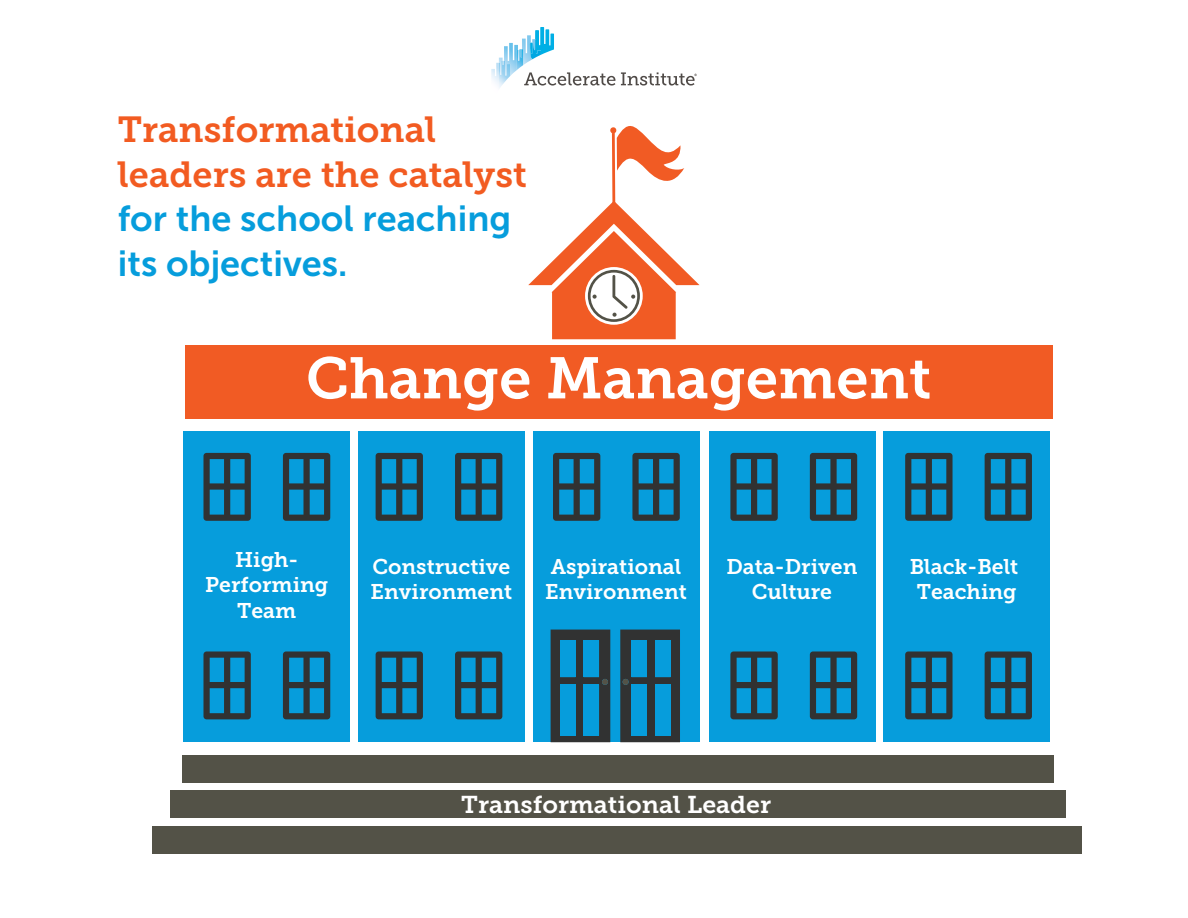
<style>
.page{position:relative;width:1188px;height:918px;background:#fff}
.page>*{position:absolute;margin:0;border:0;box-sizing:border-box;transform-origin:0 0}
.t1{font:58.2px "Museo Slab 700";color:#fff}
.t2{font:36.15px/44.4px "Museo Slab 700";color:#f25b21}
.t3{font:24.3px "Museo Slab 700";color:#fff}
.t4{font:21.15px/25.3px "Museo Slab 700";color:#fff;text-align:center}
.s1{font-family:"Museo Sans 700";color:#069ddc}
</style>
<div class="page">
<svg style="left:491px;top:27px;width:206px;height:61px"></svg>
<div style="left:884px;top:432px;width:166px;height:310px;background:#069ddc"></div>
<svg style="left:905px;top:453px;width:48px;height:68px"></svg>
<div style="left:926px;top:454px;width:6px;height:65px;background:#313232;border-radius:3px"></div>
<div style="left:906px;top:483px;width:45px;height:7px;background:#313232;border-radius:3px"></div>
<svg style="left:985px;top:453px;width:47px;height:68px"></svg>
<div style="left:1005px;top:454px;width:6px;height:65px;background:#313232;border-radius:3px"></div>
<div style="left:985px;top:483px;width:46px;height:7px;background:#313232;border-radius:3px"></div>
<svg style="left:905px;top:651px;width:48px;height:68px"></svg>
<div style="left:926px;top:653px;width:6px;height:64px;background:#313232;border-radius:3px"></div>
<div style="left:906px;top:682px;width:45px;height:6px;background:#313232;border-radius:3px"></div>
<svg style="left:985px;top:651px;width:47px;height:68px"></svg>
<div style="left:1005px;top:653px;width:6px;height:64px;background:#313232;border-radius:3px"></div>
<div style="left:985px;top:682px;width:46px;height:6px;background:#313232;border-radius:3px"></div>
<div style="left:186px;top:346px;width:867px;height:73px;background:#f15b24"></div>
<div style="left:183px;top:432px;width:167px;height:310px;background:#069ddc"></div>
<div style="left:358px;top:432px;width:167px;height:310px;background:#069ddc"></div>
<div style="left:534px;top:432px;width:166px;height:310px;background:#069ddc"></div>
<div style="left:709px;top:432px;width:167px;height:310px;background:#069ddc"></div>
<div style="left:182px;top:755px;width:872px;height:28px;background:#535247"></div>
<div style="left:170px;top:790px;width:896px;height:28px;background:#535247"></div>
<div style="left:153px;top:826px;width:929px;height:28px;background:#535247"></div>
<svg style="left:528px;top:126px;width:172px;height:214px"></svg>
<svg style="left:620px;top:630px;width:60px;height:112px"></svg>
<div style="left:632px;top:685px;width:15px;height:51px;background:#069ddc"></div>
<div style="left:655px;top:685px;width:16px;height:51px;background:#069ddc"></div>
<div style="left:655px;top:640px;width:16px;height:37px;background:#069ddc"></div>
<div style="left:632px;top:640px;width:15px;height:37px;background:#069ddc"></div>
<div style="left:551px;top:630px;width:59px;height:112px;background:#313232"></div>
<div style="left:584px;top:685px;width:15px;height:51px;background:#069ddc"></div>
<div style="left:560px;top:685px;width:16px;height:51px;background:#069ddc"></div>
<div style="left:560px;top:640px;width:16px;height:37px;background:#069ddc"></div>
<div style="left:584px;top:640px;width:15px;height:37px;background:#069ddc"></div>
<svg style="left:203px;top:453px;width:48px;height:68px"></svg>
<div style="left:224px;top:454px;width:6px;height:65px;background:#313232;border-radius:3px"></div>
<div style="left:204px;top:483px;width:45px;height:7px;background:#313232;border-radius:3px"></div>
<svg style="left:283px;top:453px;width:47px;height:68px"></svg>
<div style="left:303px;top:454px;width:7px;height:65px;background:#313232;border-radius:3px"></div>
<div style="left:284px;top:483px;width:45px;height:7px;background:#313232;border-radius:3px"></div>
<svg style="left:203px;top:651px;width:48px;height:68px"></svg>
<div style="left:224px;top:653px;width:6px;height:64px;background:#313232;border-radius:3px"></div>
<div style="left:204px;top:682px;width:45px;height:6px;background:#313232;border-radius:3px"></div>
<svg style="left:283px;top:651px;width:47px;height:68px"></svg>
<div style="left:303px;top:653px;width:7px;height:64px;background:#313232;border-radius:3px"></div>
<div style="left:284px;top:682px;width:45px;height:6px;background:#313232;border-radius:3px"></div>
<svg style="left:376px;top:651px;width:47px;height:68px"></svg>
<div style="left:396px;top:653px;width:6px;height:64px;background:#313232;border-radius:3px"></div>
<div style="left:376px;top:682px;width:46px;height:6px;background:#313232;border-radius:3px"></div>
<svg style="left:455px;top:651px;width:47px;height:68px"></svg>
<div style="left:476px;top:653px;width:6px;height:64px;background:#313232;border-radius:3px"></div>
<div style="left:456px;top:682px;width:45px;height:6px;background:#313232;border-radius:3px"></div>
<svg style="left:376px;top:453px;width:47px;height:68px"></svg>
<div style="left:396px;top:454px;width:6px;height:65px;background:#313232;border-radius:3px"></div>
<div style="left:376px;top:483px;width:46px;height:7px;background:#313232;border-radius:3px"></div>
<svg style="left:455px;top:453px;width:47px;height:68px"></svg>
<div style="left:476px;top:454px;width:6px;height:65px;background:#313232;border-radius:3px"></div>
<div style="left:456px;top:483px;width:45px;height:7px;background:#313232;border-radius:3px"></div>
<svg style="left:730px;top:453px;width:48px;height:68px"></svg>
<div style="left:751px;top:454px;width:6px;height:65px;background:#313232;border-radius:3px"></div>
<div style="left:731px;top:483px;width:45px;height:7px;background:#313232;border-radius:3px"></div>
<svg style="left:810px;top:453px;width:47px;height:68px"></svg>
<div style="left:830px;top:454px;width:7px;height:65px;background:#313232;border-radius:3px"></div>
<div style="left:811px;top:483px;width:45px;height:7px;background:#313232;border-radius:3px"></div>
<svg style="left:730px;top:651px;width:48px;height:68px"></svg>
<div style="left:751px;top:653px;width:6px;height:64px;background:#313232;border-radius:3px"></div>
<div style="left:731px;top:682px;width:45px;height:6px;background:#313232;border-radius:3px"></div>
<svg style="left:810px;top:651px;width:47px;height:68px"></svg>
<div style="left:830px;top:653px;width:7px;height:64px;background:#313232;border-radius:3px"></div>
<div style="left:811px;top:682px;width:45px;height:6px;background:#313232;border-radius:3px"></div>
<svg style="left:553px;top:453px;width:47px;height:68px"></svg>
<div style="left:574px;top:454px;width:6px;height:65px;background:#313232;border-radius:3px"></div>
<div style="left:554px;top:483px;width:45px;height:7px;background:#313232;border-radius:3px"></div>
<svg style="left:632px;top:453px;width:48px;height:68px"></svg>
<div style="left:653px;top:454px;width:6px;height:65px;background:#313232;border-radius:3px"></div>
<div style="left:633px;top:483px;width:45px;height:7px;background:#313232;border-radius:3px"></div>
<p class="t2" style="left:118px;top:108px;width:411px">Transformational leaders are the catalyst <span class="s1">for the school reaching its objectives.</span></p>
<p class="t1" style="left:306px;top:345px;width:627px">Change Management</p>
<p class="t4" style="left:205px;top:547px;width:125px">High-<br>Performing<br>Team</p>
<p class="t4" style="left:371px;top:554px;width:143px;text-align:left">Constructive<br>Environment</p>
<p class="t4" style="left:545px;top:554px;width:143px;text-align:left">Aspirational<br>Environment</p>
<p class="t4" style="left:726px;top:554px;width:133px">Data-Driven<br>Culture</p>
<p class="t4" style="left:910px;top:554px;width:110px">Black-Belt<br>Teaching</p>
<p class="t3" style="left:461px;top:791px;width:311px">Transformational Leader</p>
</div>
